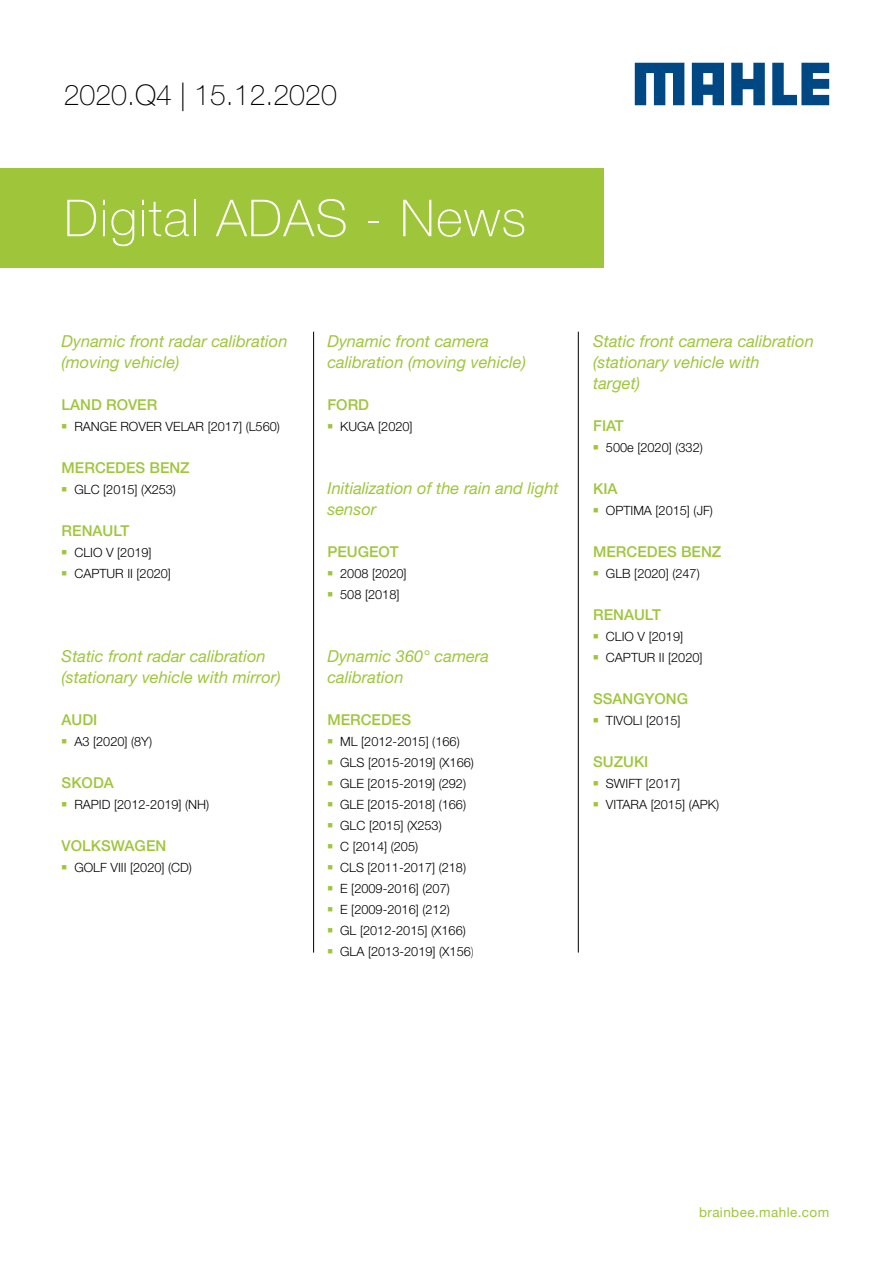
<style>
.page{position:relative;width:893px;height:1263px;background:#fff}
.page>*{position:absolute;margin:0;border:0;box-sizing:border-box;transform-origin:0 0}
.t1{font:100 51px "Helvetica Neue LT Pro";letter-spacing:.03em;color:#fff}
.t2{font:100 28.5px "Helvetica Neue LT Pro";color:#000}
.t3{font:italic 16.5px/21px "Helvetica Neue LT Pro";color:#9fc63b}
.t4{font:500 15px "Helvetica Neue LT Pro";color:#9fc63b}
.t5{font:13.5px "Helvetica Neue LT Pro";letter-spacing:.03em;color:#9fc63b}
.t6{font:300 12.75px "Helvetica Neue LT Pro";color:#000}
.s1{color:#9fc63b}
.s2{font-weight:100}
</style>
<div class="page">
<div style="left:0;top:168px;width:603px;height:100px;background:#9fc63b"></div>
<hr style="left:313px;top:332px;width:1px;height:620px;background:#000">
<hr style="left:578px;top:332px;width:1px;height:620px;background:#000">
<svg style="left:635px;top:63px;width:49px;height:42px"></svg>
<svg style="left:731px;top:63px;width:34px;height:42px"></svg>
<svg style="left:772px;top:63px;width:57px;height:42px"></svg>
<svg style="left:692px;top:63px;width:32px;height:42px"></svg>
<h2 class="t2" style="left:64px;top:78px;width:275px">2020.Q4 | 15.12.2020</h2>
<h1 class="t1" style="left:64px;top:188px;width:463px">Digital ADAS - News</h1>
<p class="t3" style="left:62px;top:330px;width:227px">Dynamic front radar calibration (moving vehicle)</p>
<p class="t4" style="left:62px;top:395px;width:97px">LAND ROVER</p>
<p class="t6" style="left:62px;top:418px;width:220px"><span class="s1">■</span> RANGE ROVER VELAR [2017] (L560)</p>
<p class="t4" style="left:62px;top:458px;width:130px">MERCEDES BENZ</p>
<p class="t6" style="left:62px;top:481px;width:116px"><span class="s1">■</span> GLC [2015] (X253)</p>
<p class="t4" style="left:62px;top:521px;width:69px">RENAULT</p>
<p class="t6" style="left:62px;top:544px;width:92px"><span class="s1">■</span> CLIO V [2019]</p>
<p class="t6" style="left:62px;top:565px;width:111px"><span class="s1">■</span> CAPTUR II [2020]</p>
<p class="t3" style="left:62px;top:645px;width:221px">Static front radar calibration (stationary vehicle with mirror)</p>
<p class="t4" style="left:62px;top:710px;width:37px">AUDI</p>
<p class="t6" style="left:62px;top:733px;width:92px"><span class="s1">■</span> A3 [2020] (8Y)</p>
<p class="t4" style="left:62px;top:773px;width:54px">SKODA</p>
<p class="t6" style="left:62px;top:796px;width:149px"><span class="s1">■</span> RAPID [2012-2019] (NH)</p>
<p class="t4" style="left:62px;top:836px;width:106px">VOLKSWAGEN</p>
<p class="t6" style="left:62px;top:859px;width:132px"><span class="s1">■</span> GOLF VIII [2020] (CD)</p>
<p class="t3" style="left:327px;top:330px;width:200px">Dynamic front camera calibration (moving vehicle)</p>
<p class="t4" style="left:327px;top:395px;width:43px">FORD</p>
<p class="t6" style="left:327px;top:418px;width:87px"><span class="s1">■</span> KUGA [2020]</p>
<p class="t3" style="left:327px;top:477px;width:233px">Initialization of the rain and light sensor</p>
<p class="t4" style="left:327px;top:542px;width:73px">PEUGEOT</p>
<p class="t6" style="left:327px;top:565px;width:81px"><span class="s1">■</span> 2008 [2020]</p>
<p class="t6" style="left:327px;top:586px;width:74px"><span class="s1">■</span> 508 [2018]</p>
<p class="t3" style="left:327px;top:645px;width:163px">Dynamic 360° camera calibration</p>
<p class="t4" style="left:327px;top:710px;width:85px">MERCEDES</p>
<p class="t6" style="left:327px;top:733px;width:134px"><span class="s1">■</span> ML [2012-2015] (166)</p>
<p class="t6" style="left:327px;top:754px;width:148px"><span class="s1">■</span> GLS [2015-2019] (X166)</p>
<p class="t6" style="left:327px;top:775px;width:140px"><span class="s1">■</span> GLE [2015-2019] (292)</p>
<p class="t6" style="left:327px;top:796px;width:140px"><span class="s1">■</span> GLE [2015-2018] (166)</p>
<p class="t6" style="left:327px;top:817px;width:116px"><span class="s1">■</span> GLC [2015] (X253)</p>
<p class="t6" style="left:327px;top:838px;width:92px"><span class="s1">■</span> C [2014] (205)</p>
<p class="t6" style="left:327px;top:859px;width:140px"><span class="s1">■</span> CLS [2011-2017] (218)</p>
<p class="t6" style="left:327px;top:880px;width:124px"><span class="s1">■</span> E [2009-2016] (207)</p>
<p class="t6" style="left:327px;top:901px;width:124px"><span class="s1">■</span> E [2009-2016] (212)</p>
<p class="t6" style="left:327px;top:922px;width:140px"><span class="s1">■</span> GL [2012-2015] (X166)</p>
<p class="t6" style="left:327px;top:943px;width:148px"><span class="s1">■</span> GLA [2013-2019] (X156<span class="s2">)</span></p>
<p class="t3" style="left:593px;top:330px;width:222px">Static front camera calibration (stationary vehicle with<br>target)</p>
<p class="t4" style="left:593px;top:416px;width:32px">FIAT</p>
<p class="t6" style="left:593px;top:439px;width:111px"><span class="s1">■</span> 500e [2020] (332)</p>
<p class="t4" style="left:593px;top:479px;width:26px">KIA</p>
<p class="t6" style="left:593px;top:502px;width:121px"><span class="s1">■</span> OPTIMA [2015] (JF)</p>
<p class="t4" style="left:593px;top:542px;width:130px">MERCEDES BENZ</p>
<p class="t6" style="left:593px;top:565px;width:108px"><span class="s1">■</span> GLB [2020] (247)</p>
<p class="t4" style="left:593px;top:605px;width:69px">RENAULT</p>
<p class="t6" style="left:593px;top:628px;width:92px"><span class="s1">■</span> CLIO V [2019]</p>
<p class="t6" style="left:593px;top:649px;width:111px"><span class="s1">■</span> CAPTUR II [2020]</p>
<p class="t4" style="left:593px;top:689px;width:96px">SSANGYONG</p>
<p class="t6" style="left:593px;top:712px;width:89px"><span class="s1">■</span> TIVOLI [2015]</p>
<p class="t4" style="left:593px;top:752px;width:57px">SUZUKI</p>
<p class="t6" style="left:593px;top:775px;width:89px"><span class="s1">■</span> SWIFT [2017]</p>
<p class="t6" style="left:593px;top:796px;width:128px"><span class="s1">■</span> VITARA [2015] (APK)</p>
<p class="t5" style="left:699px;top:1203px;width:132px">brainbee.mahle.com</p>
</div>
